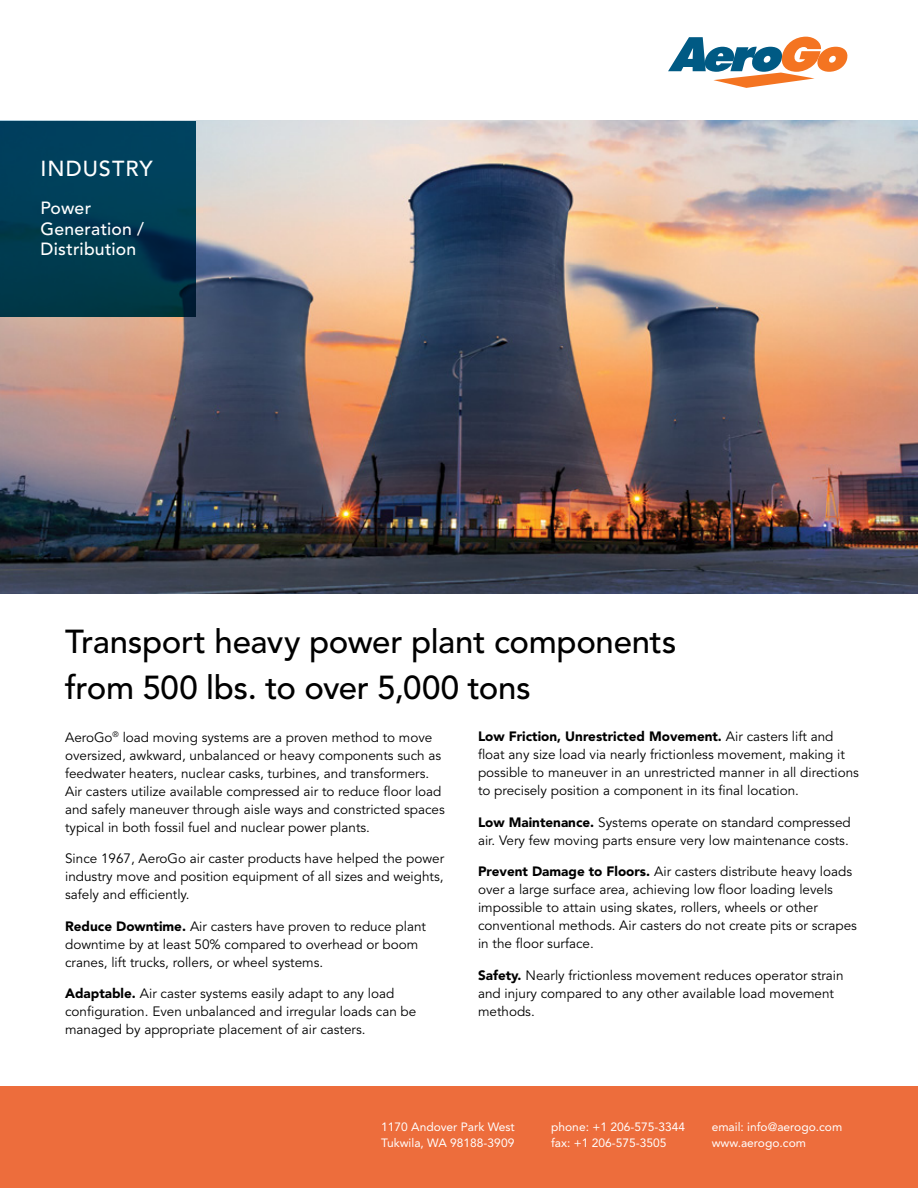
<style>
.page{position:relative;width:918px;height:1188px;background:#fff}
.page>*{position:absolute;margin:0;border:0;box-sizing:border-box;transform-origin:0 0}
.t1{font:500 33px/45.8px "Avenir";letter-spacing:-.01em;color:#000}
.t2{font:500 21.6px "Avenir";letter-spacing:.045em;color:#fff}
.t3{font:500 17.55px/20.2px "Avenir";letter-spacing:.01em;color:#fff}
.t4{font:13.5px/18px "Avenir";color:#000}
.t5{font:12px/16.5px "Avenir";color:#fff}
.s1{font-weight:900}
</style>
<div class="page">
<svg style="left:668px;top:37px;width:179px;height:51px"></svg>
<div style="left:0;top:1086px;width:918px;height:102px;background:#ed6d3c"></div>
<img style="left:0;top:121px;width:918px;height:473px">
<svg style="left:0;top:121px;width:196px;height:195px;background:#003b52"></svg>
<h2 class="t2" style="left:40px;top:156px;width:114px">INDUSTRY</h2>
<p class="t3" style="left:40px;top:199px;width:105px">Power<br>Generation /<br>Distribution</p>
<h1 class="t1" style="left:65px;top:620px;width:613px">Transport heavy power plant components from 500 lbs. to over 5,000 tons</h1>
<p class="t4" style="left:65px;top:728px;width:381px">AeroGo<sup>®</sup> load moving systems are a proven method to move oversized, awkward, unbalanced or heavy components such as feedwater heaters, nuclear casks, turbines, and transformers.<br>Air casters utilize available compressed air to reduce floor load and safely maneuver through aisle ways and constricted spaces typical in both fossil fuel and nuclear power plants.</p>
<p class="t4" style="left:65px;top:850px;width:381px;text-align:justify">Since 1967, AeroGo air caster products have helped the power industry move and position equipment of all sizes and weights, safely and efficiently.</p>
<p class="t4" style="left:65px;top:917px;width:362px"><span class="s1">Reduce Downtime.</span> Air casters have proven to reduce plant downtime by at least 50% compared to overhead or boom cranes, lift trucks, rollers, or wheel systems.</p>
<p class="t4" style="left:65px;top:985px;width:353px"><span class="s1">Adaptable.</span> Air caster systems easily adapt to any load configuration. Even unbalanced and irregular loads can be managed by appropriate placement of air casters.</p>
<p class="t4" style="left:478px;top:728px;width:382px"><span class="s1">Low Friction, Unrestricted Movement.</span> Air casters lift and float any size load via nearly frictionless movement, making it possible to maneuver in an unrestricted manner in all directions to precisely position a component in its final location.</p>
<p class="t4" style="left:478px;top:814px;width:374px"><span class="s1">Low Maintenance.</span> Systems operate on standard compressed air. Very few moving parts ensure very low maintenance costs.</p>
<p class="t4" style="left:478px;top:863px;width:380px"><span class="s1">Prevent Damage to Floors.</span> Air casters distribute heavy loads over a large surface area, achieving low floor loading levels impossible to attain using skates, rollers, wheels or other conventional methods. Air casters do not create pits or scrapes in the floor surface.</p>
<p class="t4" style="left:478px;top:967px;width:367px"><span class="s1">Safety.</span> Nearly frictionless movement reduces operator strain and injury compared to any other available load movement methods.</p>
<p class="t5" style="left:381px;top:1119px;width:135px">1170 Andover Park West<br>Tukwila, WA 98188-3909</p>
<p class="t5" style="left:551px;top:1119px;width:135px">phone: +1 206-575-3344 fax: +1 206-575-3505</p>
<p class="t5" style="left:712px;top:1119px;width:132px">email: info@aerogo.com www.aerogo.com</p>
</div>
